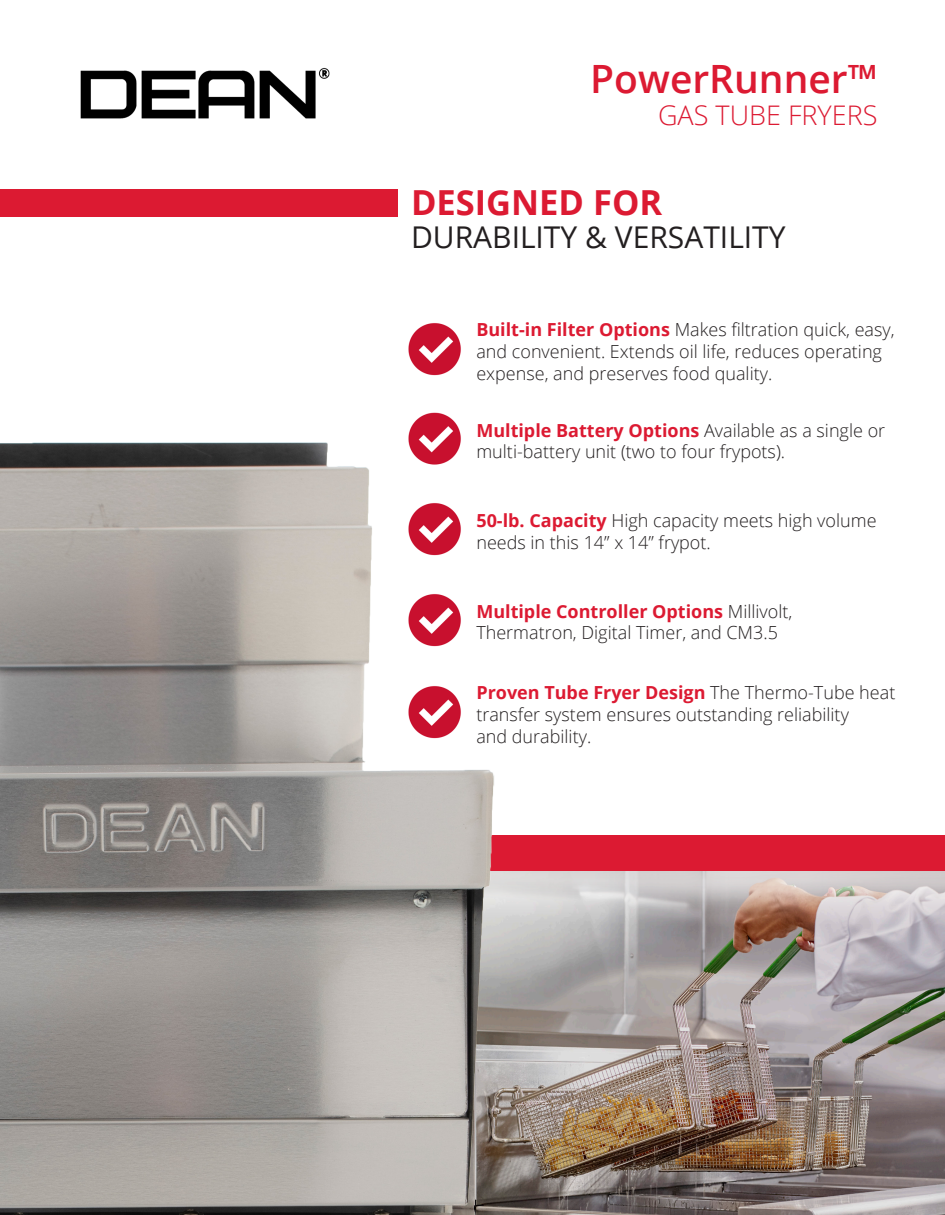
<style>
.page{position:relative;width:945px;height:1215px;background:#fff}
.page>*{position:absolute;margin:0;border:0;box-sizing:border-box;transform-origin:0 0}
.t1{font:600 39px "Open Sans";color:#dc1a32}
.t2{font:700 34.5px "Open Sans";color:#dc1a32}
.t3{font:30px "Open Sans";color:#231f20}
.t4{font:300 27px "Open Sans";color:#dc1a32}
.t5{font:300 18px/21.6px "Open Sans";color:#231f20}
.s1{font-weight:700;color:#dc1a32}
</style>
<div class="page">
<img style="left:654px;top:929px;width:291px;height:286px">
<img style="left:80px;top:67px;width:250px;height:52px">
<div style="left:0;top:189px;width:398px;height:28px;background:#dc1a32"></div>
<div style="left:332px;top:833px;width:613px;height:96px;background:#fff;opacity:.75"></div>
<div style="left:333px;top:835px;width:612px;height:35px;background:#dc1a32"></div>
<img style="left:408px;top:323px;width:53px;height:26px">
<img style="left:0;top:349px;width:654px;height:866px">
<p class="t1" style="left:590px;top:52px;width:289px">PowerRunner™</p>
<p class="t4" style="left:658px;top:97px;width:221px">GAS TUBE FRYERS</p>
<p class="t2" style="left:411px;top:178px;width:253px">DESIGNED FOR</p>
<p class="t3" style="left:411px;top:217px;width:376px">DURABILITY &amp; VERSATILITY</p>
<p class="t5" style="left:476px;top:319px;width:420px"><span class="s1">Built-in Filter Options</span> Makes filtration quick, easy, and convenient. Extends oil life, reduces operating expense, and preserves food quality.</p>
<p class="t5" style="left:476px;top:419px;width:410px"><span class="s1">Multiple Battery Options</span> Available as a single or multi-battery unit (two to four frypots).</p>
<p class="t5" style="left:476px;top:509px;width:402px"><span class="s1">50-lb. Capacity</span> High capacity meets high volume needs in this 14” x 14” frypot.</p>
<p class="t5" style="left:476px;top:600px;width:318px"><span class="s1">Multiple Controller Options</span> Millivolt,<br>Thermatron, Digital Timer, and CM3.5</p>
<p class="t5" style="left:476px;top:682px;width:420px"><span class="s1">Proven Tube Fryer Design</span> The Thermo-Tube heat transfer system ensures outstanding reliability<br>and durability.</p>
</div>
